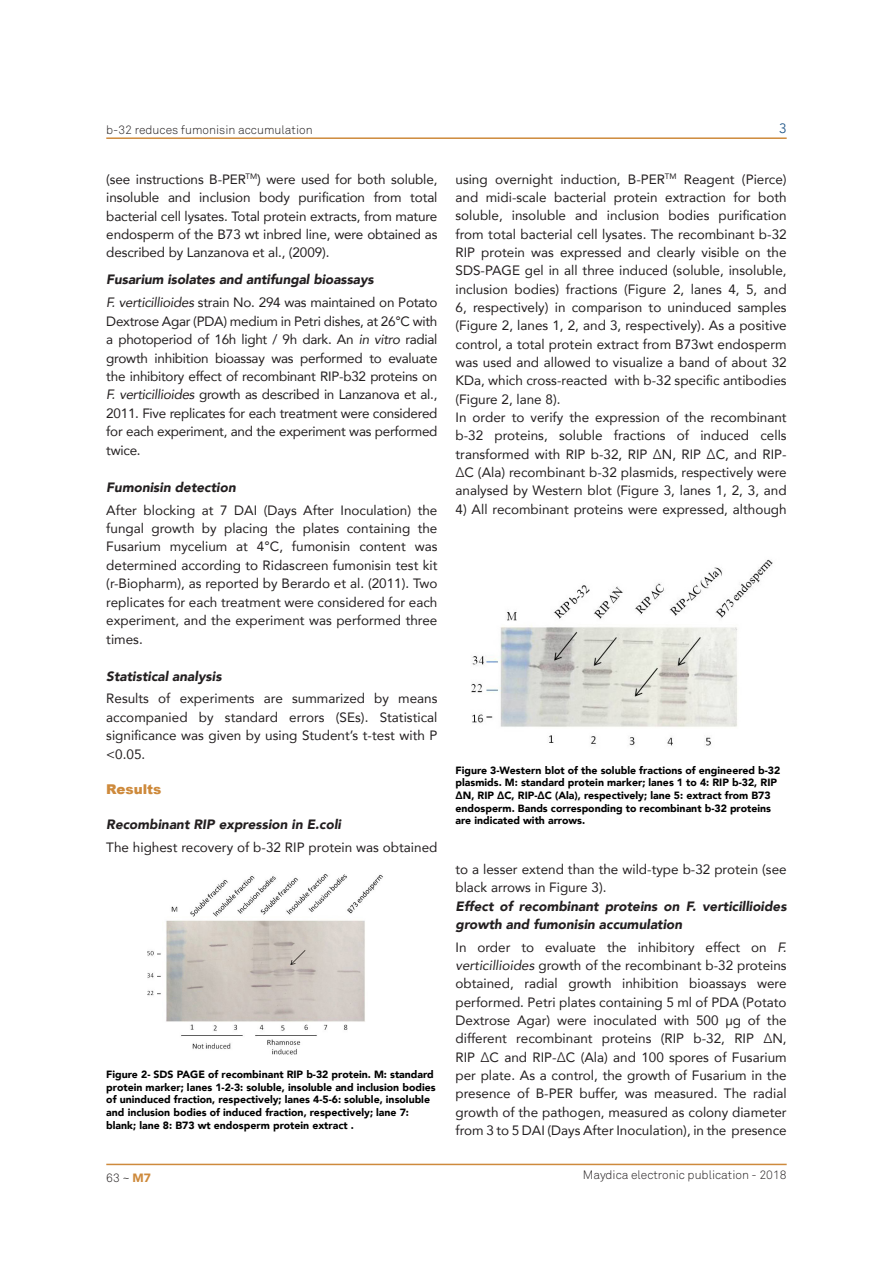
<style>
.page{position:relative;width:893px;height:1263px;background:#fff}
.page>*{position:absolute;margin:0;border:0;box-sizing:border-box;transform-origin:0 0}
.testo{font:13.5px/18.5px "Avenir";color:#231f20;text-align:justify}
.titoletto{font:13.5px/18.3px "Avenir";color:#231f20;text-align:justify}
.titoletto-2{font:italic 900 13.5px/18.3px "Avenir";color:#231f20}
.titolo_par{font:900 13.5px "Arial";color:#ce8a3c}
.t1{font:13.5px "Avenir";color:#21578a}
.t2{font:300 12px "Akkurat";color:#231f20}
.t3{font:900 10.5px/12.6px "Avenir";color:#000}
.s1{font-style:italic}
.s2{font-family:"Avenir";font-weight:900;color:#ce8a3c}
</style>
<div class="page">
<hr style="left:106px;top:137px;width:681px;height:2px;background:#ce8a3c">
<hr style="left:106px;top:1164px;width:681px;height:1px;background:#ce8a3c">
<img style="left:147px;top:874px;width:236px;height:181px">
<img style="left:471px;top:559px;width:302px;height:187px">
<p class="t2" style="left:106px;top:122px;width:208px">b-32 reduces fumonisin accumulation</p>
<p class="t1" style="left:779px;top:121px;width:9px">3</p>
<p class="testo" style="left:106px;top:169px;width:333px">(see instructions B-PER<sup>TM</sup>) were used for both soluble, insoluble and inclusion body purification from total bacterial cell lysates. Total protein extracts, from mature endosperm of the B73 wt inbred line, were obtained as described by Lanzanova et al., (2009).</p>
<p class="titoletto-2" style="left:106px;top:270px;width:269px">Fusarium isolates and antifungal bioassays</p>
<p class="testo" style="left:106px;top:293px;width:333px"><span class="s1">F. verticillioides</span> strain No. 294 was maintained on Potato Dextrose Agar (PDA) medium in Petri dishes, at 26°C with a photoperiod of 16h light / 9h dark. An <span class="s1">in vitro</span> radial growth inhibition bioassay was performed to evaluate the inhibitory effect of recombinant RIP-b32 proteins on <span class="s1">F. verticillioides</span> growth as described in Lanzanova et al., 2011. Five replicates for each treatment were considered for each experiment, and the experiment was performed twice.</p>
<p class="titoletto-2" style="left:106px;top:478px;width:131px">Fumonisin detection</p>
<p class="testo" style="left:106px;top:500px;width:333px">After blocking at 7 DAI (Days After Inoculation) the fungal growth by placing the plates containing the Fusarium mycelium at 4°C, fumonisin content was determined according to Ridascreen fumonisin test kit (r-Biopharm), as reported by Berardo et al. (2011). Two replicates for each treatment were considered for each experiment, and the experiment was performed three times.</p>
<p class="titoletto-2" style="left:106px;top:667px;width:117px">Statistical analysis</p>
<p class="testo" style="left:106px;top:689px;width:333px">Results of experiments are summarized by means accompanied by standard errors (SEs). Statistical significance was given by using Student’s t-test with P &lt;0.05.</p>
<p class="titolo_par" style="left:106px;top:779px;width:57px">Results</p>
<p class="titoletto-2" style="left:106px;top:815px;width:236px">Recombinant RIP expression in E.coli</p>
<p class="testo" style="left:106px;top:837px;width:333px">The highest recovery of b-32 RIP protein was obtained</p>
<p class="testo" style="left:455px;top:169px;width:333px">using overnight induction, B-PER<sup>TM</sup> Reagent (Pierce) and midi-scale bacterial protein extraction for both soluble, insoluble and inclusion bodies purification from total bacterial cell lysates. The recombinant b-32<br>RIP protein was expressed and clearly visible on the SDS-PAGE gel in all three induced (soluble, insoluble, inclusion bodies) fractions (Figure 2, lanes 4, 5, and 6, respectively) in comparison to uninduced samples (Figure 2, lanes 1, 2, and 3, respectively). As a positive control, a total protein extract from B73wt endosperm was used and allowed to visualize a band of about 32<br>KDa, which cross-reacted with b-32 specific antibodies (Figure 2, lane 8).</p>
<p class="testo" style="left:455px;top:408px;width:333px">In order to verify the expression of the recombinant b-32 proteins, soluble fractions of induced cells transformed with RIP b-32, RIP ∆N, RIP ∆C, and RIP-∆C (Ala) recombinant b-32 plasmids, respectively were analysed by Western blot (Figure 3, lanes 1, 2, 3, and</p>
<p class="testo" style="left:455px;top:499px;width:333px">4) All recombinant proteins were expressed, although</p>
<p class="t3" style="left:455px;top:764px;width:326px">Figure 3-Western blot of the soluble fractions of engineered b-32 plasmids. M: standard protein marker; lanes 1 to 4: RIP b-32, RIP ∆N, RIP ∆C, RIP-∆C (Ala), respectively; lane 5: extract from B73 endosperm. Bands corresponding to recombinant b-32 proteins are indicated with arrows.</p>
<p class="t3" style="left:106px;top:1068px;width:331px">Figure 2- SDS PAGE of recombinant RIP b-32 protein. M: standard protein marker; lanes 1-2-3: soluble, insoluble and inclusion bodies of uninduced fraction, respectively; lanes 4-5-6: soluble, insoluble and inclusion bodies of induced fraction, respectively; lane 7: blank; lane 8: B73 wt endosperm protein extract .</p>
<p class="testo" style="left:455px;top:860px;width:333px">to a lesser extend than the wild-type b-32 protein (see black arrows in Figure 3).</p>
<p class="titoletto-2" style="left:455px;top:897px;width:333px">Effect of recombinant proteins on F. verticillioides growth and fumonisin accumulation</p>
<p class="titoletto" style="left:455px;top:937px;width:333px">In order to evaluate the inhibitory effect on <span class="s1">F. verticillioides</span> growth of the recombinant b-32 proteins obtained, radial growth inhibition bioassays were performed. Petri plates containing 5 ml of PDA (Potato Dextrose Agar) were inoculated with 500 µg of the different recombinant proteins (RIP b-32, RIP ∆N, RIP ∆C and RIP-∆C (Ala) and 100 spores of Fusarium per plate. As a control, the growth of Fusarium in the presence of B-PER buffer, was measured. The radial growth of the pathogen, measured as colony diameter from 3 to 5 DAI (Days After Inoculation), in the presence</p>
<p class="t2" style="left:106px;top:1170px;width:46px">63 ~ <span class="s2">M7</span></p>
<p class="t2" style="left:583px;top:1168px;width:205px">Maydica electronic publication - 2018</p>
</div>
